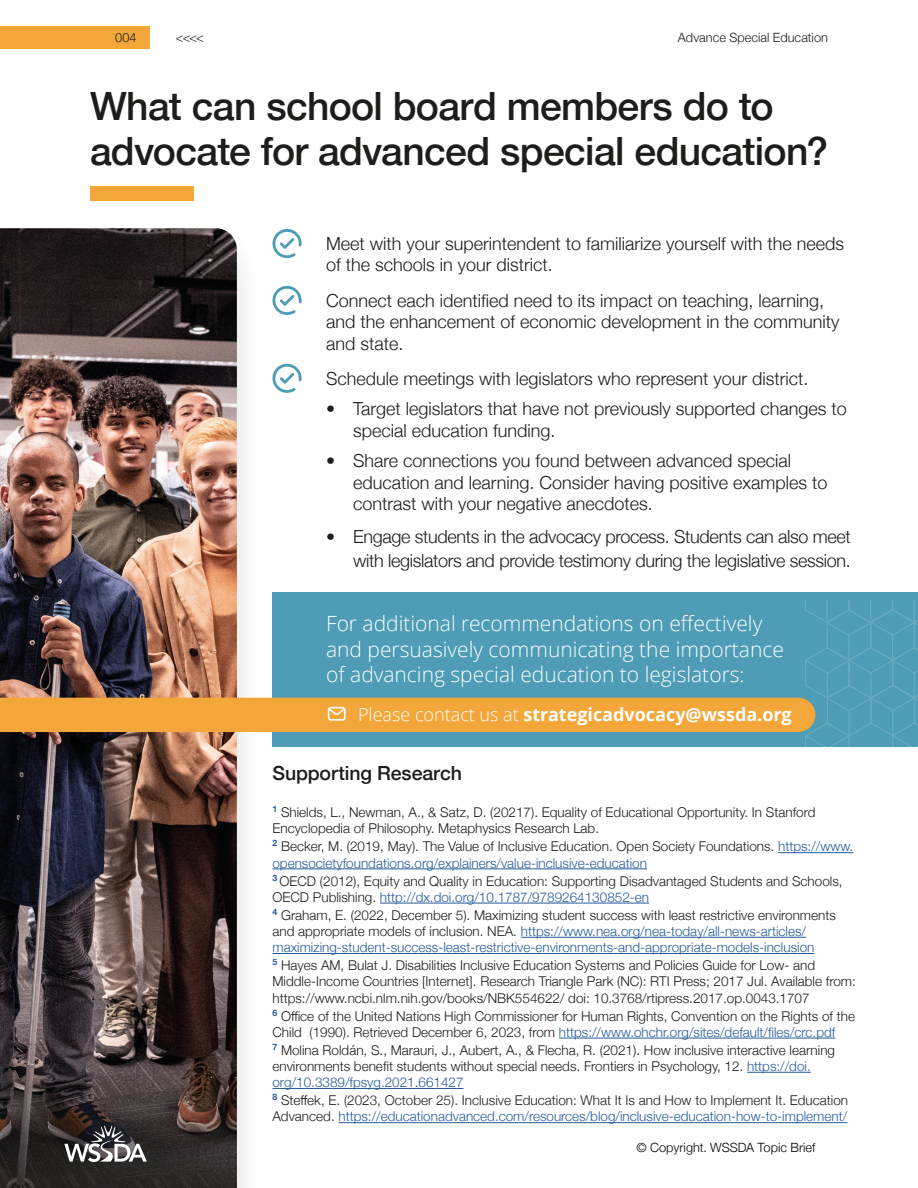
<style>
.page{position:relative;width:918px;height:1188px;background:#fff}
.page>*{position:absolute;margin:0;border:0;box-sizing:border-box;transform-origin:0 0}
.Headline_27_31_Left{font:500 39px/45px "Helvetica Neue";letter-spacing:-.015em;color:#1d1d1b}
.t1{font:300 21px/25.5px "Open Sans";color:#fff}
.Headline_30_35_Left{font:500 19.5px "Helvetica Neue";letter-spacing:-.005em;color:#1d1d1b}
.t2{font:300 18px/21.6px "Helvetica Neue";color:#1d1d1b}
.t3{font:300 18px/24px "Helvetica Neue";letter-spacing:-.02em;color:#1d1d1b;text-align:right}
.t4{font:700 18px "Open Sans";color:#fff}
.t5{font:300 13.5px/16.2px "Helvetica Neue";color:#1d1d1b}
.t6{font:300 13.5px/16.2px "Helvetica Neue";color:#275b9c}
.Copy_Text_08_14_Left{font:300 12.75px "Helvetica Neue";letter-spacing:.005em;color:#020304}
.Copy_Text_08_14_Right{font:300 12.75px "Helvetica Neue";letter-spacing:.005em;color:#1d1d1b}
.Copy_Text_08_14_Left-2{font:300 12.75px "Helvetica Neue";color:#1d1d1b}
.s1{font-weight:300}
.s2{color:#1d1d1b}
.s3{color:#275b9c}
</style>
<div class="page">
<div style="left:0;top:226px;width:261px;height:962px;background:#fafafa"></div>
<img style="left:0;top:228px;width:237px;height:833px">
<svg style="left:0;top:1061px;width:237px;height:127px;background:#393130"></svg>
<svg style="left:64px;top:1126px;width:83px;height:36px"></svg>
<svg style="left:272px;top:229px;width:30px;height:29px"></svg>
<svg style="left:272px;top:285px;width:30px;height:30px"></svg>
<svg style="left:272px;top:363px;width:30px;height:30px"></svg>
<div style="left:90px;top:186px;width:104px;height:15px;background:#f3a73b"></div>
<div style="left:273px;top:592px;width:645px;height:155px;background:#4e9cb6"></div>
<svg style="left:0;top:600px;width:918px;height:147px"></svg>
<hr style="left:778px;top:852px;width:75px;height:1px;background:#275b9c">
<hr style="left:272px;top:869px;width:375px;height:1px;background:#275b9c">
<hr style="left:380px;top:903px;width:269px;height:1px;background:#275b9c">
<hr style="left:521px;top:937px;width:285px;height:1px;background:#275b9c">
<hr style="left:272px;top:953px;width:542px;height:1px;background:#275b9c">
<hr style="left:559px;top:1038px;width:276px;height:1px;background:#275b9c">
<hr style="left:747px;top:1072px;width:64px;height:1px;background:#275b9c">
<hr style="left:272px;top:1088px;width:192px;height:1px;background:#275b9c">
<hr style="left:339px;top:1122px;width:508px;height:1px;background:#275b9c">
<div style="left:0;top:26px;width:149px;height:23px;background:#f3a73b"></div>
<p class="Copy_Text_08_14_Left-2" style="left:115px;top:28px;width:23px">004</p>
<p class="Copy_Text_08_14_Left-2" style="left:176px;top:28px;width:29px">&lt;&lt;&lt;&lt;</p>
<p class="Copy_Text_08_14_Right" style="left:678px;top:28px;width:152px">Advance Special Education</p>
<p class="Headline_27_31_Left" style="left:90px;top:80px;width:740px">What can school board members do to advocate for advanced special education?</p>
<p class="t2" style="left:326px;top:231px;width:520px">Meet with your superintendent to familiarize yourself with the needs of the schools in your district.</p>
<p class="t2" style="left:326px;top:288px;width:515px">Connect each identified need to its impact on teaching, learning, and the enhancement of economic development in the community and state.</p>
<p class="t2" style="left:326px;top:366px;width:484px">Schedule meetings with legislators who represent your district.</p>
<p class="t2" style="left:353px;top:397px;width:495px;text-indent:-27px">• Target legislators that have not previously supported changes to special education funding.</p>
<p class="t2" style="left:353px;top:448px;width:476px;text-indent:-27px">• Share connections you found between advanced special education and learning. Consider having positive examples to contrast with your negative anecdotes.</p>
<p class="t3" style="left:326px;top:523px;width:526px">• Engage students in the advocacy process. Students can also meet with legislators and provide testimony during the legislative session.</p>
<p class="t1" style="left:326px;top:610px;width:459px">For additional recommendations on effectively and persuasively communicating the importance of advancing special education to legislators:</p>
<p class="t4" style="left:358px;top:702px;width:435px"><span class="s1">Please contact us at</span> strategicadvocacy@wssda.org</p>
<p class="Headline_30_35_Left" style="left:272px;top:757px;width:191px">Supporting Research</p>
<p class="t5" style="left:272px;top:803px;width:544px"><sup>1</sup> Shields, L., Newman, A., &amp; Satz, D. (20217). Equality of Educational Opportunity. In Stanford<br>Encyclopedia of Philosophy. Metaphysics Research Lab.</p>
<p class="t6" style="left:272px;top:837px;width:582px"><sup>2</sup> <span class="s2">Becker, M. (2019, May). The Value of Inclusive Education. Open Society Foundations.</span> https://www. opensocietyfoundations.org/explainers/value-inclusive-education</p>
<p class="t5" style="left:272px;top:872px;width:572px"><sup>3</sup> OECD (2012), Equity and Quality in Education: Supporting Disadvantaged Students and Schools,<br>OECD Publishing. <span class="s3">http://dx.doi.org/10.1787/9789264130852-en</span></p>
<p class="t6" style="left:272px;top:906px;width:565px"><sup>4</sup> <span class="s2">Graham, E. (2022, December 5). Maximizing student success with least restrictive environments and appropriate models of inclusion. NEA.</span> https://www.nea.org/nea-today/all-news-articles/ maximizing-student-success-least-restrictive-environments-and-appropriate-models-inclusion</p>
<p class="t5" style="left:272px;top:956px;width:585px"><sup>5</sup> Hayes AM, Bulat J. Disabilities Inclusive Education Systems and Policies Guide for Low- and<br>Middle-Income Countries [Internet]. Research Triangle Park (NC): RTI Press; 2017 Jul. Available from: https://www.ncbi.nlm.nih.gov/books/NBK554622/ doi: 10.3768/rtipress.2017.op.0043.1707</p>
<p class="t5" style="left:272px;top:1007px;width:584px"><sup>6</sup> Office of the United Nations High Commissioner for Human Rights, Convention on the Rights of the<br>Child (1990). Retrieved December 6, 2023, from <span class="s3">https://www.ohchr.org/sites/default/files/crc.pdf</span></p>
<p class="t5" style="left:272px;top:1041px;width:564px"><sup>7</sup> Molina Roldán, S., Marauri, J., Aubert, A., &amp; Flecha, R. (2021). How inclusive interactive learning environments benefit students without special needs. Frontiers in Psychology, 12. <span class="s3">https://doi. org/10.3389/fpsyg.2021.661427</span></p>
<p class="t5" style="left:272px;top:1091px;width:577px"><sup>8</sup> Steffek, E. (2023, October 25). Inclusive Education: What It Is and How to Implement It. Education<br>Advanced. <span class="s3">https://educationadvanced.com/resources/blog/inclusive-education-how-to-implement/</span></p>
<p class="Copy_Text_08_14_Left" style="left:637px;top:1138px;width:180px">© Copyright. WSSDA Topic Brief</p>
</div>
